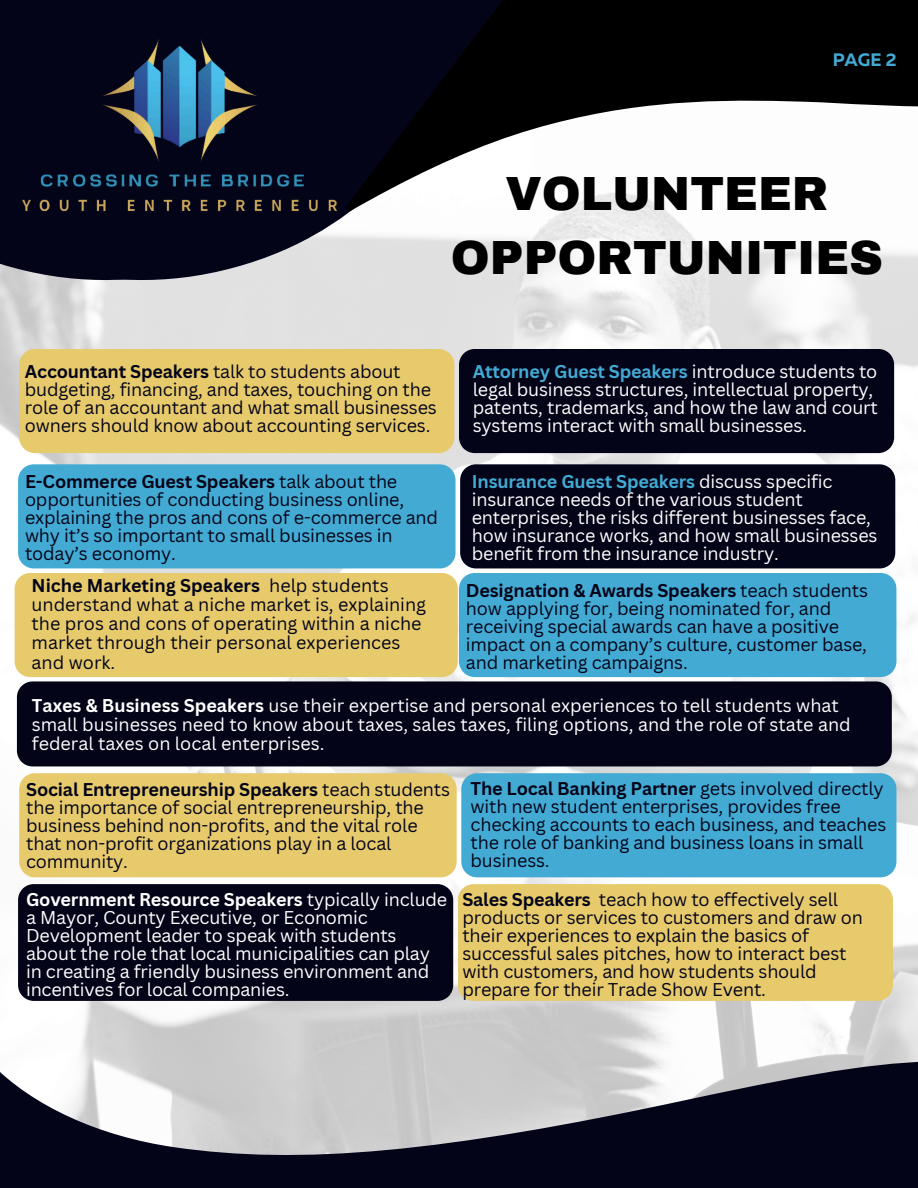
<style>
.page{position:relative;width:918px;height:1188px;background:#fff}
.page>*{position:absolute;margin:0;border:0;box-sizing:border-box;transform-origin:0 0}
.t1{font:900 46.95px/63.8px "Archivo";color:#000;text-align:center}
.t2{font:18px/18px "Canva Sans";letter-spacing:-.01em;color:#040419}
.t3{font:18px/18px "Canva Sans";letter-spacing:-.01em;color:#fff}
.t4{font:700 18px "Muller";color:#42aad3}
.s1{font-weight:700}
.s2{font-weight:700;color:#42aad3}
</style>
<div class="page">
<img style="left:0;top:287px;width:918px;height:757px">
<svg style="left:0;top:0;width:96px;height:287px;background:#3d3d4c"></svg>
<svg style="left:96px;top:248px;width:249px;height:39px;background:#787882"></svg>
<img style="left:3px;top:0;width:342px;height:248px">
<svg style="left:345px;top:0;width:573px;height:635px"></svg>
<svg style="left:0;top:1044px;width:918px;height:144px;background:#72727c"></svg>
<div style="left:15px;top:573px;width:443px;height:104px;background:#e6ca6b"></div>
<div style="left:17px;top:681px;width:875px;height:85px;background:#040419"></div>
<div style="left:19px;top:773px;width:438px;height:104px;background:#e6ca6b"></div>
<div style="left:461px;top:773px;width:435px;height:104px;background:#42aad3"></div>
<div style="left:18px;top:884px;width:435px;height:117px;background:#040419"></div>
<div style="left:458px;top:884px;width:435px;height:117px;background:#e6ca6b"></div>
<div style="left:18px;top:464px;width:437px;height:104px;background:#42aad3"></div>
<div style="left:460px;top:464px;width:435px;height:104px;background:#040419"></div>
<div style="left:459px;top:573px;width:437px;height:104px;background:#42aad3"></div>
<div style="left:19px;top:349px;width:435px;height:104px;background:#e6ca6b"></div>
<div style="left:459px;top:349px;width:435px;height:104px;background:#040419"></div>
<p class="t4" style="left:833px;top:52px;width:65px">PAGE 2</p>
<p class="t1" style="left:451px;top:163px;width:434px">VOLUNTEER<br>OPPORTUNITIES</p>
<p class="t2" style="left:25px;top:362px;width:413px"><span class="s1">Accountant Speakers</span> talk to students about budgeting, financing, and taxes, touching on the role of an accountant and what small businesses owners should know about accounting services.</p>
<p class="t3" style="left:473px;top:362px;width:407px"><span class="s2">Attorney Guest Speakers</span> introduce students to legal business structures, intellectual property, patents, trademarks, and how the law and court systems interact with small businesses.</p>
<p class="t2" style="left:25px;top:472px;width:415px"><span class="s1">E-Commerce Guest Speakers</span> talk about the opportunities of conducting business online, explaining the pros and cons of e-commerce and why it’s so important to small businesses in today’s economy.</p>
<p class="t3" style="left:472px;top:472px;width:407px"><span class="s2">Insurance Guest Speakers</span> discuss specific insurance needs of the various student enterprises, the risks different businesses face, how insurance works, and how small businesses benefit from the insurance industry.</p>
<p class="t2" style="left:466px;top:581px;width:404px"><span class="s1">Designation &amp; Awards Speakers</span> teach students how applying for, being nominated for, and receiving special awards can have a positive impact on a company’s culture, customer base, and marketing campaigns.</p>
<p class="t2" style="left:32px;top:576px;width:396px;line-height:19.2px"><span class="s1">Niche Marketing Speakers</span> help students understand what a niche market is, explaining the pros and cons of operating within a niche market through their personal experiences and work.</p>
<h2 class="t3" style="left:32px;top:695px;width:820px;line-height:19.2px"><span class="s1">Taxes &amp; Business Speakers</span> use their expertise and personal experiences to tell students what small businesses need to know about taxes, sales taxes, filing options, and the role of state and federal taxes on local enterprises.</h2>
<h1 class="t2" style="left:26px;top:780px;width:425px"><span class="s1">Social Entrepreneurship Speakers</span> teach students the importance of social entrepreneurship, the business behind non-profits, and the vital role that non-profit organizations play in a local community.</h1>
<p class="t2" style="left:471px;top:779px;width:417px"><span class="s1">The Local Banking Partner</span> gets involved directly with new student enterprises, provides free checking accounts to each business, and teaches the role of banking and business loans in small business.</p>
<p class="t3" style="left:26px;top:890px;width:423px"><span class="s1">Government Resource Speakers</span> typically include a Mayor, County Executive, or Economic Development leader to speak with students about the role that local municipalities can play in creating a friendly business environment and incentives for local companies.</p>
<p class="t2" style="left:462px;top:890px;width:402px"><span class="s1">Sales Speakers</span> teach how to effectively sell products or services to customers and draw on their experiences to explain the basics of successful sales pitches, how to interact best with customers, and how students should</p>
<p class="t2" style="left:462px;top:980px;width:305px">prepare for their Trade Show Event.</p>
</div>
